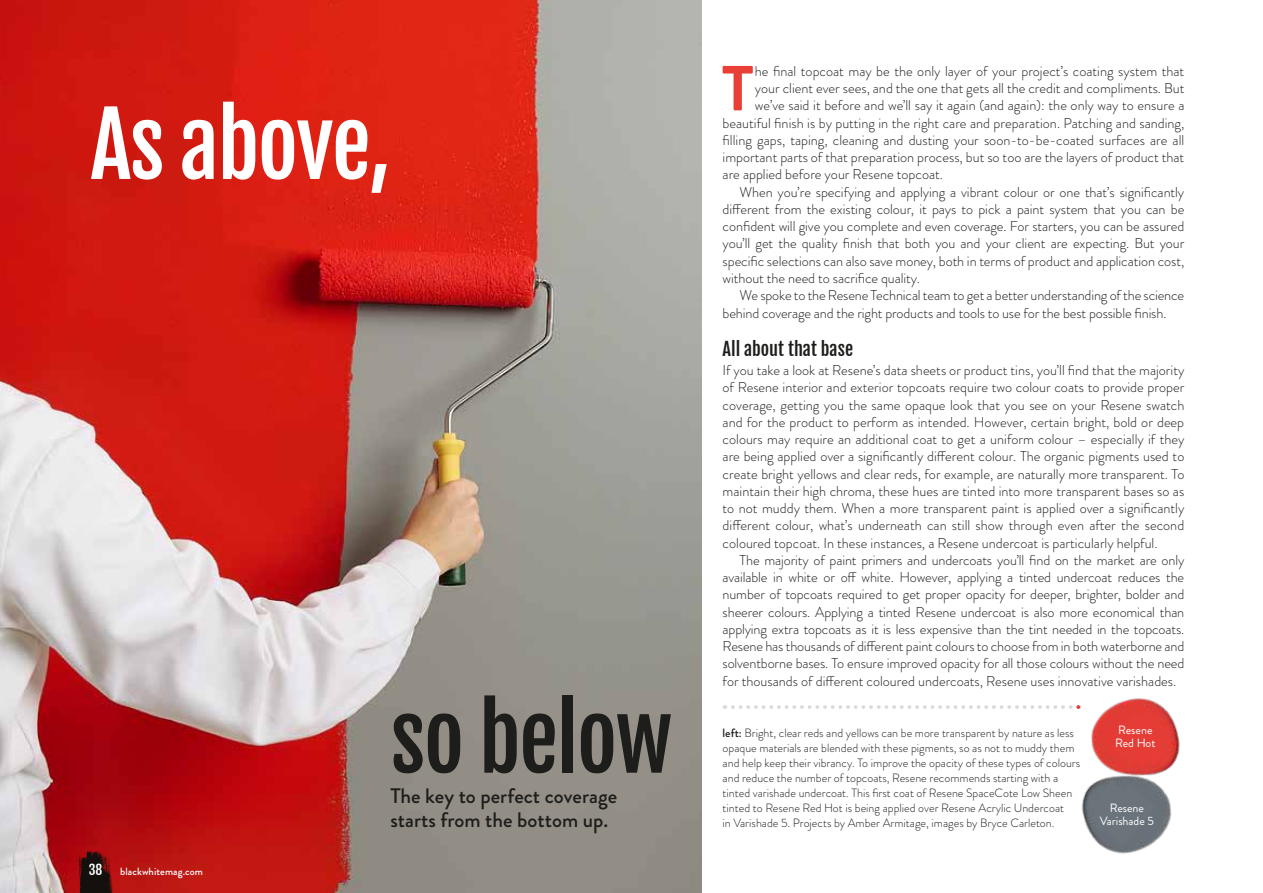
<style>
.page{position:relative;width:1263px;height:893px;background:#fff}
.page>*{position:absolute;margin:0;border:0;box-sizing:border-box;transform-origin:0 0}
.t1{font:87px "Fjalla One";letter-spacing:-.02em;color:#fff}
.t2{font:87px "Fjalla One";letter-spacing:-.02em;color:#1d1d1b}
.t3{font:700 63.6px "Brandon Grotesque";color:#e83f37}
.t4{font:500 21px/24px "Brandon Grotesque";color:#1d1d1b}
.t5{font:18px "Fjalla One";color:#1d1d1b}
.t6{font:300 14.25px/17.2px "Brandon Grotesque";letter-spacing:-.005em;color:#1d1d1b;text-align:justify}
.t7{font:13.5px "Fjalla One";color:#fff}
.t8{font:300 12px/15px "Brandon Grotesque";color:#1d1d1b}
.t9{font:12px/13.5px "Brandon Grotesque";color:#fff}
.t10{font:500 10.5px "Brandon Grotesque";letter-spacing:.01em;color:#fff}
.s1{font-weight:500}
</style>
<div class="page">
<img style="left:0;top:0;width:701px;height:893px">
<svg style="left:724px;top:705px;width:326px;height:4px"></svg>
<img style="left:1053px;top:698px;width:125px;height:34px">
<img style="left:1081px;top:732px;width:99px;height:122px">
<svg style="left:79px;top:850px;width:34px;height:43px"></svg>
<h1 class="t1" style="left:90px;top:91px;width:302px">As above,</h1>
<p class="t7" style="left:89px;top:861px;width:15px">38</p>
<p class="t10" style="left:120px;top:864px;width:84px">blackwhitemag.com</p>
<h1 class="t2" style="left:390px;top:685px;width:283px">so below</h1>
<h3 class="t4" style="left:390px;top:784px;width:228px">The key to perfect coverage starts from the bottom up.</h3>
<h2 class="t3" style="left:722px;top:44px;width:33px">T</h2>
<p class="t6" style="left:755px;top:62px;width:431px">he final topcoat may be the only layer of your project’s coating system that</p>
<p class="t6" style="left:755px;top:80px;width:431px">your client ever sees, and the one that gets all the credit and compliments. But</p>
<p class="t6" style="left:755px;top:97px;width:431px">we’ve said it before and we’ll say it again (and again): the only way to ensure a</p>
<p class="t6" style="left:723px;top:114px;width:463px">beautiful finish is by putting in the right care and preparation. Patching and sanding,</p>
<p class="t6" style="left:723px;top:131px;width:463px">filling gaps, taping, cleaning and dusting your soon-to-be-coated surfaces are all</p>
<p class="t6" style="left:723px;top:149px;width:463px">important parts of that preparation process, but so too are the layers of product that</p>
<p class="t6" style="left:723px;top:166px;width:222px">are applied before your Resene topcoat.</p>
<p class="t6" style="left:740px;top:183px;width:446px">When you’re specifying and applying a vibrant colour or one that’s significantly</p>
<p class="t6" style="left:723px;top:200px;width:463px">different from the existing colour, it pays to pick a paint system that you can be</p>
<p class="t6" style="left:723px;top:218px;width:463px">confident will give you complete and even coverage. For starters, you can be assured</p>
<p class="t6" style="left:723px;top:235px;width:463px">you’ll get the quality finish that both you and your client are expecting. But your</p>
<p class="t6" style="left:723px;top:252px;width:463px">specific selections can also save money, both in terms of product and application cost,</p>
<p class="t6" style="left:723px;top:269px;width:199px">without the need to sacrifice quality.</p>
<p class="t6" style="left:740px;top:287px;width:446px">We spoke to the Resene Technical team to get a better understanding of the science</p>
<p class="t6" style="left:723px;top:304px;width:445px">behind coverage and the right products and tools to use for the best possible finish.</p>
<p class="t5" style="left:723px;top:337px;width:132px">All about that base</p>
<p class="t6" style="left:723px;top:362px;width:463px">If you take a look at Resene’s data sheets or product tins, you’ll find that the majority of Resene interior and exterior topcoats require two colour coats to provide proper coverage, getting you the same opaque look that you see on your Resene swatch and for the product to perform as intended. However, certain bright, bold or deep colours may require an additional coat to get a uniform colour – especially if they are being applied over a significantly different colour. The organic pigments used to create bright yellows and clear reds, for example, are naturally more transparent. To maintain their high chroma, these hues are tinted into more transparent bases so as to not muddy them. When a more transparent paint is applied over a significantly different colour, what’s underneath can still show through even after the second coloured topcoat. In these instances, a Resene undercoat is particularly helpful.</p>
<p class="t6" style="left:723px;top:551px;width:463px;text-indent:17px">The majority of paint primers and undercoats you’ll find on the market are only available in white or off white. However, applying a tinted undercoat reduces the number of topcoats required to get proper opacity for deeper, brighter, bolder and sheerer colours. Applying a tinted Resene undercoat is also more economical than applying extra topcoats as it is less expensive than the tint needed in the topcoats.<br>Resene has thousands of different paint colours to choose from in both waterborne and solventborne bases. To ensure improved opacity for all those colours without the need for thousands of different coloured undercoats, Resene uses innovative varishades.</p>
<p class="t8" style="left:723px;top:725px;width:359px"><span class="s1">left:</span> Bright, clear reds and yellows can be more transparent by nature as less opaque materials are blended with these pigments, so as not to muddy them and help keep their vibrancy. To improve the opacity of these types of colours and reduce the number of topcoats, Resene recommends starting with a tinted varishade undercoat. This first coat of Resene SpaceCote Low Sheen tinted to Resene Red Hot is being applied over Resene Acrylic Undercoat<br>in Varishade 5. Projects by Amber Armitage, images by Bryce Carleton.</p>
<p class="t9" style="left:1115px;top:723px;width:42px">Resene<br>Red Hot</p>
<p class="t9" style="left:1100px;top:801px;width:56px;text-align:center">Resene<br>Varishade 5</p>
</div>
